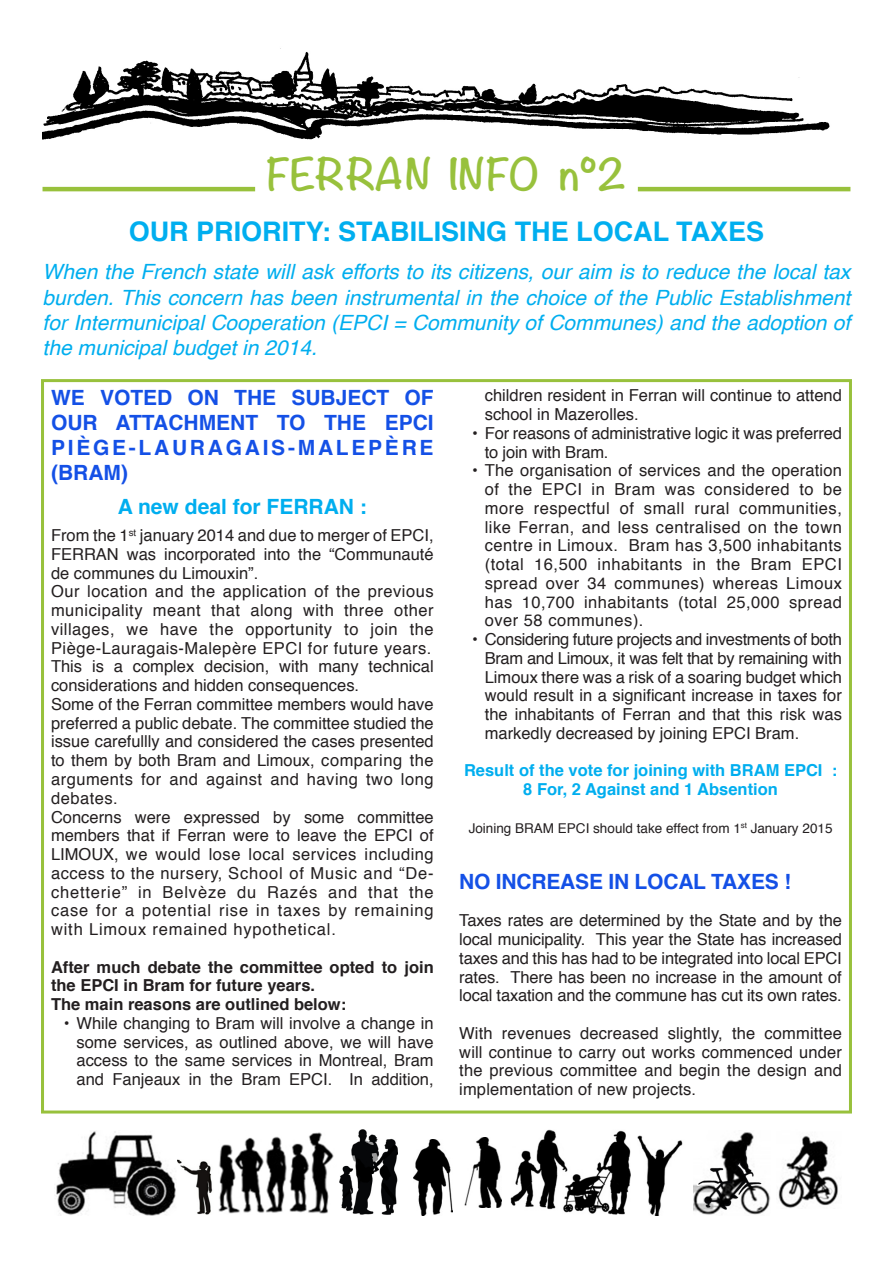
<style>
.page{position:relative;width:893px;height:1263px;background:#fff}
.page>*{position:absolute;margin:0;border:0;box-sizing:border-box;transform-origin:0 0}
.t1{font:700 39px "Noteworthy";color:#98c13c}
.t2{font:700 27px "Helvetica";color:#00aeef}
.t3{font:italic 21px/25.2px "Helvetica";color:#00aeef;text-align:justify}
.t4{font:700 21px/25.2px "Helvetica";color:#1450e6;text-align:justify}
.t5{font:700 21px "Helvetica";color:#00aeef}
.t6{font:16.5px/18.8px "Helvetica";color:#231f20;text-align:justify}
.t7{font:700 16.5px/18.8px "Helvetica";color:#231f20}
.t8{font:700 16.5px "Helvetica";color:#00aeef}
.t9{font:13.5px "Helvetica";color:#231f20}
</style>
<div class="page">
<div style="left:41px;top:379px;width:811px;height:734px;border:3px solid #98c13c"></div>
<img style="left:43px;top:48px;width:787px;height:92px">
<img style="left:56px;top:1131px;width:120px;height:84px">
<img style="left:413px;top:1139px;width:39px;height:76px">
<img style="left:693px;top:1132px;width:77px;height:83px">
<img style="left:778px;top:1135px;width:60px;height:73px">
<img style="left:637px;top:1135px;width:46px;height:80px">
<hr style="left:43px;top:187px;width:212px;height:4px;background:#98c13c">
<hr style="left:638px;top:187px;width:212px;height:4px;background:#98c13c">
<img style="left:510px;top:1129px;width:120px;height:85px">
<img style="left:340px;top:1129px;width:58px;height:85px">
<img style="left:219px;top:1132px;width:115px;height:82px">
<img style="left:464px;top:1137px;width:37px;height:71px">
<img style="left:178px;top:1160px;width:35px;height:54px">
<p class="t1" style="left:266px;top:140px;width:362px">FERRAN INFO n°2</p>
<p class="t2" style="left:129px;top:210px;width:637px">OUR PRIORITY: STABILISING THE LOCAL TAXES</p>
<p class="t3" style="left:43px;top:260px;width:809px">When the French state will ask efforts to its citizens, our aim is to reduce the local tax burden. This concern has been instrumental in the choice of the Public Establishment for Intermunicipal Cooperation (EPCI = Community of Communes) and the adoption of the municipal budget in 2014.</p>
<p class="t4" style="left:51px;top:385px;width:384px">WE VOTED ON THE SUBJECT OF OUR ATTACHMENT TO THE EPCI PIÈGE-LAURAGAIS-MALEPÈRE (BRAM)</p>
<p class="t5" style="left:118px;top:490px;width:250px">A new deal for FERRAN :</p>
<p class="t6" style="left:51px;top:526px;width:384px">From the 1<sup>st</sup> january 2014 and due to merger of EPCI, FERRAN was incorporated into the “Communauté de communes du Limouxin”.</p>
<p class="t6" style="left:51px;top:583px;width:384px">Our location and the application of the previous municipality meant that along with three other villages, we have the opportunity to join the Piège-Lauragais-Malepère EPCI for future years.</p>
<p class="t6" style="left:51px;top:658px;width:384px">This is a complex decision, with many technical considerations and hidden consequences.</p>
<p class="t6" style="left:51px;top:695px;width:384px">Some of the Ferran committee members would have preferred a public debate. The committee studied the issue carefullly and considered the cases presented to them by both Bram and Limoux, comparing the arguments for and against and having two long debates.</p>
<p class="t6" style="left:51px;top:808px;width:384px">Concerns were expressed by some committee members that if Ferran were to leave the EPCI of LIMOUX, we would lose local services including access to the nursery, School of Music and “De&shy;chetterie” in Belvèze du Razés and that the case for a potential rise in taxes by remaining with Limoux remained hypothetical.</p>
<p class="t7" style="left:51px;top:957px;width:384px">After much debate the committee opted to join the EPCI in Bram for future years.</p>
<p class="t7" style="left:51px;top:995px;width:297px">The main reasons are outlined below:</p>
<p class="t6" style="left:77px;top:1014px;width:359px;text-indent:-13px">• While changing to Bram will involve a change in some services, as outlined above, we will have access to the same services in Montreal, Bram and Fanjeaux in the Bram EPCI. In addition,</p>
<p class="t6" style="left:485px;top:387px;width:359px">children resident in Ferran will continue to attend school in Mazerolles.</p>
<p class="t6" style="left:485px;top:424px;width:359px;text-indent:-13px">• For reasons of administrative logic it was preferred to join with Bram.</p>
<p class="t6" style="left:485px;top:462px;width:359px;text-indent:-13px">• The organisation of services and the operation of the EPCI in Bram was considered to be more respectful of small rural communities, like Ferran, and less centralised on the town centre in Limoux. Bram has 3,500 inhabitants (total 16,500 inhabitants in the Bram EPCI spread over 34 communes) whereas Limoux has 10,700 inhabitants (total 25,000 spread over 58 communes).</p>
<p class="t6" style="left:485px;top:630px;width:359px;text-indent:-13px">• Considering future projects and investments of both Bram and Limoux, it was felt that by remaining with Limoux there was a risk of a soaring budget which would result in a significant increase in taxes for the inhabitants of Ferran and that this risk was markedly decreased by joining EPCI Bram.</p>
<p class="t8" style="left:464px;top:757px;width:375px">Result of the vote for joining with BRAM EPCI :</p>
<p class="t8" style="left:523px;top:776px;width:256px">8 For, 2 Against and 1 Absention</p>
<p class="t9" style="left:469px;top:817px;width:365px">Joining BRAM EPCI should take effect from 1<sup>st</sup> January 2015</p>
<p class="t4" style="left:459px;top:869px;width:333px">NO INCREASE IN LOCAL TAXES !</p>
<p class="t6" style="left:459px;top:912px;width:384px">Taxes rates are determined by the State and by the local municipality. This year the State has increased taxes and this has had to be integrated into local EPCI rates. There has been no increase in the amount of local taxation and the commune has cut its own rates.</p>
<p class="t6" style="left:459px;top:1024px;width:384px">With revenues decreased slightly, the committee will continue to carry out works commenced under the previous committee and begin the design and implementation of new projects.</p>
</div>
